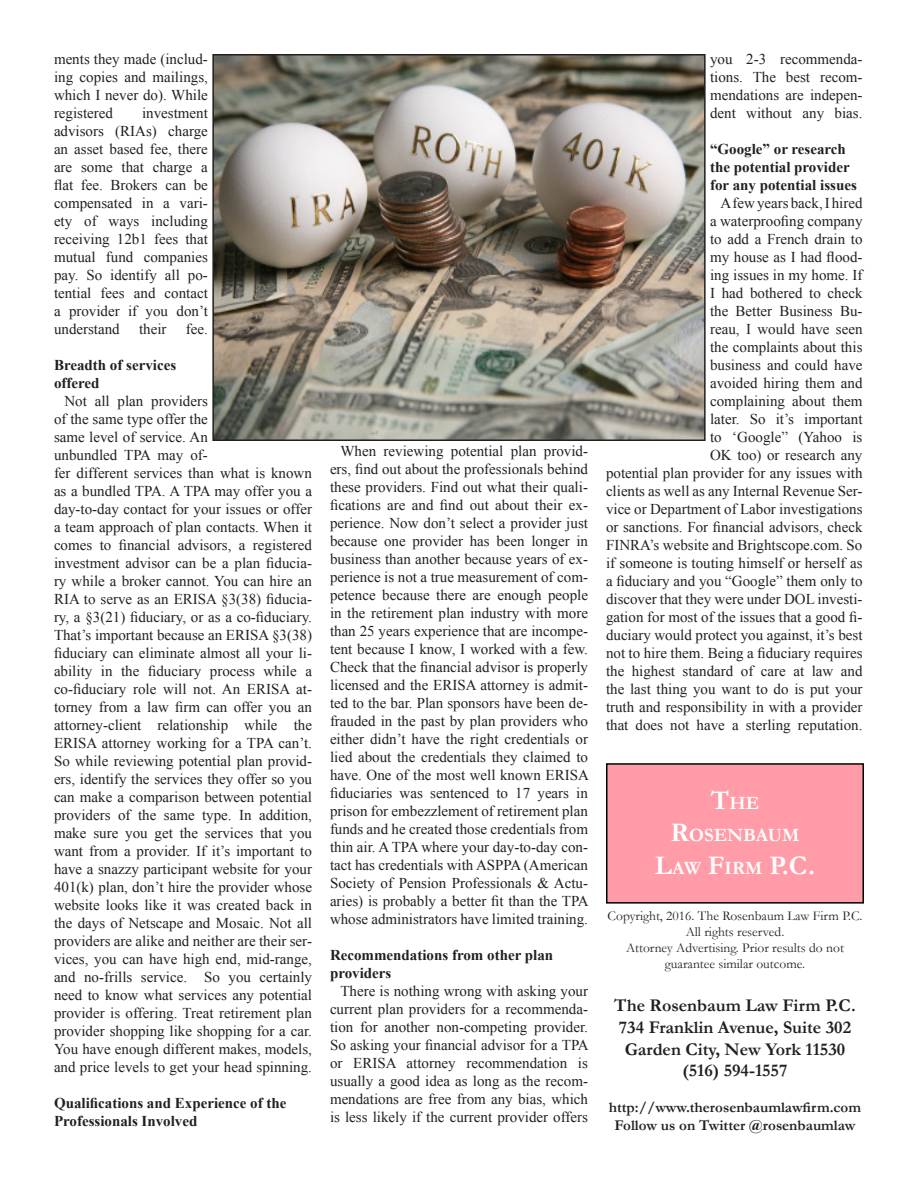
<style>
.page{position:relative;width:918px;height:1188px;background:#fff}
.page>*{position:absolute;margin:0;border:0;box-sizing:border-box;transform-origin:0 0}
.t1{font:700 27px "Garamond";color:#fff}
.t2{font:700 18.9px "Garamond";color:#fff}
.t3{font:700 18px "Garamond";color:#231f20}
.t4{font:15px/18px "Times New Roman";color:#231f20;text-align:justify}
.t5{font:700 15px/18px "Times New Roman";color:#231f20}
.t6{font:700 15px "Garamond";color:#231f20}
.t7{font:13.5px/16.2px "Garamond";color:#231f20;text-align:center}
.s1{font-size:27px}
.s2{font-size:18.9px}
</style>
<div class="page">
<div style="left:607px;top:764px;width:256px;height:139px;background:#ff9ca7"></div>
<div style="left:606px;top:763px;width:258px;height:141px;border:2px solid #000400"></div>
<img style="left:215px;top:57px;width:488px;height:381px">
<div style="left:212px;top:54px;width:494px;height:387px;border:2px solid #231f20"></div>
<p class="t4" style="left:54px;top:50px;width:155px">ments they made (includ&shy;ing copies and mailings, which I never do). While registered</p>
<p class="t4" style="left:54px;top:104px;width:155px;text-indent:88px">investment advisors (RIAs) charge an asset based fee, there are some that charge a flat fee. Brokers can be compensated in a vari&shy;ety of ways including receiving 12b1 fees that mutual fund companies pay. So identify all po&shy;tential fees and contact a provider if you don’t understand</p>
<p class="t4" style="left:139px;top:320px;width:29px">their</p>
<p class="t4" style="left:186px;top:320px;width:24px">fee.</p>
<p class="t5" style="left:54px;top:356px;width:124px">Breadth of services offered</p>
<p class="t4" style="left:54px;top:392px;width:260px;text-align:left;text-indent:10px">Not all plan providers<br>of the same type offer the<br>same level of service. An<br>unbundled TPA may of-<br>fer different services than what is known as a bundled TPA. A TPA may offer you a day-to-day contact for your issues or offer a team approach of plan contacts. When it comes to financial advisors, a registered investment advisor can be a plan fiducia&shy;ry while a broker cannot. You can hire an RIA to serve as an ERISA §3(38) fiducia&shy;ry, a §3(21) fiduciary, or as a co-fiduciary.<br>That’s important because an ERISA §3(38) fiduciary can eliminate almost all your li&shy;ability in the fiduciary process while a co-fiduciary role will not. An ERISA at&shy;torney from a law firm can offer you an attorney-client relationship while the ERISA attorney working for a TPA can’t.<br>So while reviewing potential plan provid&shy;ers, identify the services they offer so you can make a comparison between potential providers of the same type. In addition, make sure you get the services that you want from a provider. If it’s important to have a snazzy participant website for your 401(k) plan, don’t hire the provider whose website looks like it was created back in the days of Netscape and Mosaic. Not all providers are alike and neither are their ser&shy;vices, you can have high end, mid-range, and no-frills service. So you certainly need to know what services any potential provider is offering. Treat retirement plan provider shopping like shopping for a car.<br>You have enough different makes, models, and price levels to get your head spinning.</p>
<p class="t5" style="left:54px;top:1094px;width:234px">Qualifications and Experience of the<br>Professionals Involved</p>
<p class="t4" style="left:330px;top:442px;width:260px;text-indent:10px">When reviewing potential plan provid&shy;ers, find out about the professionals behind these providers. Find out what their quali&shy;fications are and find out about their ex&shy;perience. Now don’t select a provider just because one provider has been longer in business than another because years of ex&shy;perience is not a true measurement of com&shy;petence because there are enough people in the retirement plan industry with more than 25 years experience that are incompe&shy;tent because I know, I worked with a few.<br>Check that the financial advisor is properly licensed and the ERISA attorney is admit&shy;ted to the bar. Plan sponsors have been de&shy;frauded in the past by plan providers who either didn’t have the right credentials or lied about the credentials they claimed to have. One of the most well known ERISA fiduciaries was sentenced to 17 years in prison for embezzlement of retirement plan funds and he created those credentials from thin air. A TPA where your day-to-day con&shy;tact has credentials with ASPPA (American Society of Pension Professionals &amp; Actu&shy;aries) is probably a better fit than the TPA whose administrators have limited training.</p>
<p class="t5" style="left:330px;top:946px;width:225px">Recommendations from other plan providers</p>
<p class="t4" style="left:330px;top:982px;width:260px;text-indent:10px">There is nothing wrong with asking your current plan providers for a recommenda&shy;tion for another non-competing provider.<br>So asking your financial advisor for a TPA or ERISA attorney recommendation is usually a good idea as long as the recom&shy;mendations are free from any bias, which is less likely if the current provider offers</p>
<p class="t4" style="left:710px;top:50px;width:154px">you 2-3 recommenda&shy;tions. The best recom&shy;mendations are indepen&shy;dent without any bias.</p>
<p class="t5" style="left:710px;top:140px;width:148px">“Google” or research the potential provider for any potential issues</p>
<p class="t4" style="left:606px;top:194px;width:258px;text-align:right">A few years back, I hired<br>a waterproofing company<br>to add a French drain to<br>my house as I had flood-<br>ing issues in my home. If<br>I had bothered to check<br>the Better Business Bu-<br>reau, I would have seen<br>the complaints about this<br>business and could have<br>avoided hiring them and<br>complaining about them<br>later. So it’s important<br>to ‘Google” (Yahoo is<br>OK too) or research any<br>potential plan provider for any issues with clients as well as any Internal Revenue Ser&shy;vice or Department of Labor investigations or sanctions. For financial advisors, check<br>FINRA’s website and Brightscope.com. So if someone is touting himself or herself as a fiduciary and you “Google” them only to discover that they were under DOL investi&shy;gation for most of the issues that a good fi&shy;duciary would protect you against, it’s best not to hire them. Being a fiduciary requires the highest standard of care at law and the last thing you want to do is put your truth and responsibility in with a provider that does not have a sterling reputation.</p>
<p class="t2" style="left:711px;top:792px;width:50px"><span class="s1">T</span>HE</p>
<p class="t2" style="left:670px;top:824px;width:131px"><span class="s1">R</span>OSENBAUM</p>
<p class="t1" style="left:655px;top:849px;width:162px">L<span class="s2">AW</span> F<span class="s2">IRM</span> P.C.</p>
<p class="t7" style="left:608px;top:907px;width:256px">Copyright, 2016. The Rosenbaum Law Firm P.C.<br>All rights reserved.</p>
<p class="t7" style="left:626px;top:940px;width:219px">Attorney Advertising. Prior results do not</p>
<p class="t7" style="left:665px;top:956px;width:142px">guarantee similar outcome.</p>
<p class="t3" style="left:614px;top:995px;width:243px">The Rosenbaum Law Firm P.C.</p>
<p class="t3" style="left:619px;top:1017px;width:234px">734 Franklin Avenue, Suite 302</p>
<p class="t3" style="left:625px;top:1038px;width:222px">Garden City, New York 11530</p>
<p class="t3" style="left:682px;top:1060px;width:107px">(516) 594-1557</p>
<p class="t6" style="left:609px;top:1099px;width:254px">http://www.therosenbaumlawfirm.com</p>
<p class="t6" style="left:614px;top:1117px;width:243px">Follow us on Twitter @rosenbaumlaw</p>
</div>
